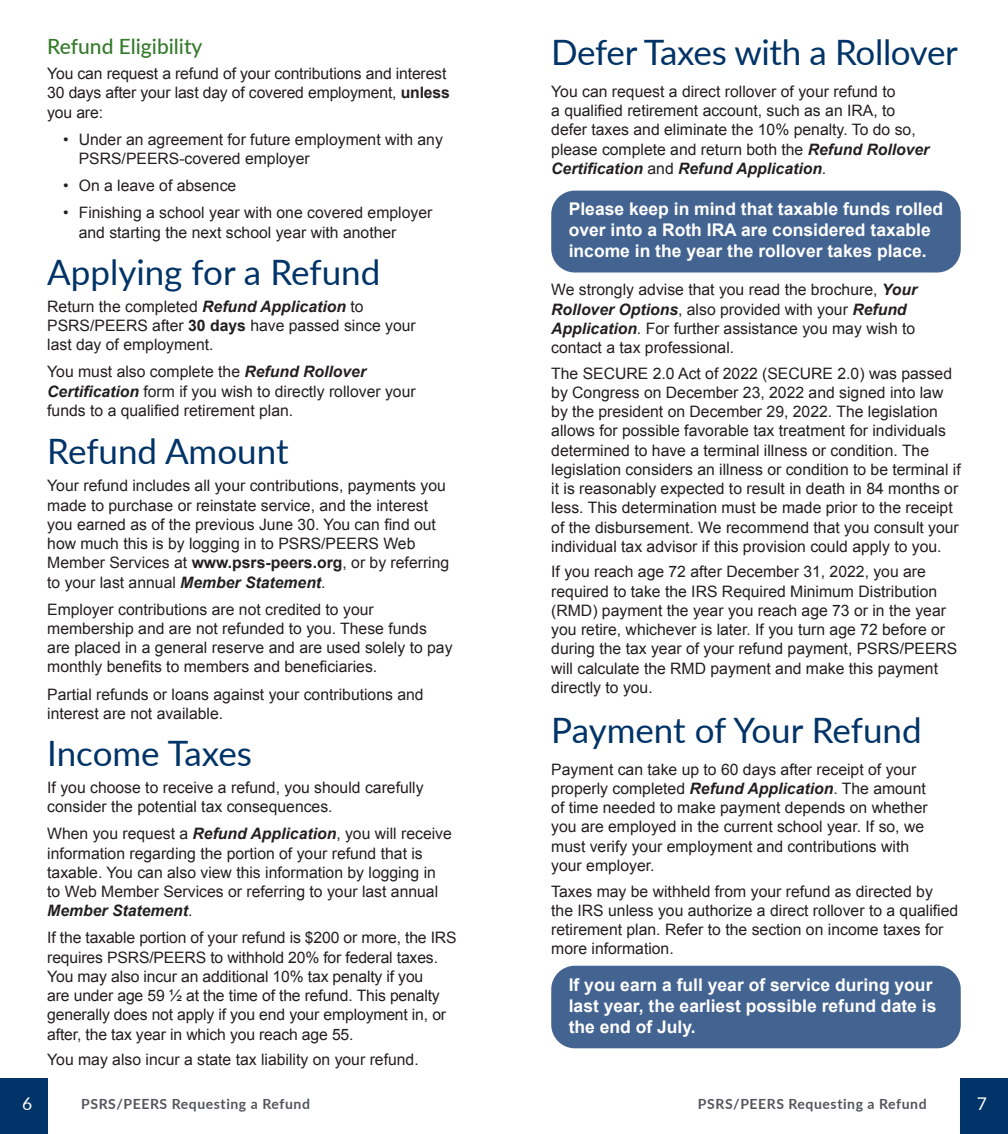
<style>
.page{position:relative;width:1008px;height:1134px;background:#fff}
.page>*{position:absolute;margin:0;border:0;box-sizing:border-box;transform-origin:0 0}
.t1{font:35px "Lato";letter-spacing:-.005em;color:#003367}
.Subhead1{font:500 21px "Lato";color:#357b2b}
.Callout_Text{font:700 17.5px/21px "Arial";color:#fff}
.t2{font:17.5px "Lato";color:#fff}
.Body_PP{font:15.75px/19.2px "Arial";color:#231f20}
.t3{font:700 14px "Lato";letter-spacing:.04em;color:#52555b}
.s1{font-weight:700}
.s2{font-weight:700;font-style:italic}
</style>
<div class="page">
<div style="left:960px;top:1078px;width:48px;height:56px;background:#003367"></div>
<div style="left:0;top:1078px;width:48px;height:56px;background:#003367"></div>
<div style="left:551px;top:966px;width:410px;height:82px;background:#436391;border-radius:24px"></div>
<div style="left:551px;top:191px;width:410px;height:82px;background:#436391;border-radius:24px"></div>
<p class="Subhead1" style="left:47px;top:31px;width:157px">Refund Eligibility</p>
<p class="Body_PP" style="left:47px;top:64px;width:404px">You can request a refund of your contributions and interest<br>30 days after your last day of covered employment, <span class="s1">unless </span>you are:</p>
<p class="Body_PP" style="left:79px;top:130px;width:366px;text-indent:-16px">• Under an agreement for future employment with any<br>PSRS/PEERS-covered employer</p>
<p class="Body_PP" style="left:63px;top:176px;width:175px">• On a leave of absence</p>
<p class="Body_PP" style="left:79px;top:203px;width:355px;text-indent:-16px">• Finishing a school year with one covered employer and starting the next school year with another</p>
<p class="t1" style="left:47px;top:247px;width:335px">Applying for a Refund</p>
<p class="Body_PP" style="left:47px;top:297px;width:370px">Return the completed <span class="s2">Refund Application</span> to<br>PSRS/PEERS after <span class="s1">30 days</span> have passed since your last day of employment.</p>
<p class="Body_PP" style="left:47px;top:362px;width:370px">You must also complete the <span class="s2">Refund Rollover<br>Certification</span> form if you wish to directly rollover your funds to a qualified retirement plan.</p>
<p class="t1" style="left:47px;top:426px;width:243px">Refund Amount</p>
<p class="Body_PP" style="left:47px;top:476px;width:404px">Your refund includes all your contributions, payments you made to purchase or reinstate service, and the interest you earned as of the previous June 30. You can find out how much this is by logging in to PSRS/PEERS Web Member Services at <span class="s1">www.psrs-peers.org</span>, or by referring to your last annual <span class="s2">Member Statement</span>.</p>
<p class="Body_PP" style="left:47px;top:600px;width:407px">Employer contributions are not credited to your membership and are not refunded to you. These funds are placed in a general reserve and are used solely to pay monthly benefits to members and beneficiaries.</p>
<p class="Body_PP" style="left:47px;top:685px;width:378px">Partial refunds or loans against your contributions and interest are not available.</p>
<p class="t1" style="left:47px;top:728px;width:206px">Income Taxes</p>
<p class="Body_PP" style="left:47px;top:778px;width:378px">If you choose to receive a refund, you should carefully consider the potential tax consequences.</p>
<p class="Body_PP" style="left:47px;top:824px;width:406px">When you request a <span class="s2">Refund Application</span>, you will receive information regarding the portion of your refund that is taxable. You can also view this information by logging in to Web Member Services or referring to your last annual <span class="s2">Member Statement</span>.</p>
<p class="Body_PP" style="left:47px;top:928px;width:411px">If the taxable portion of your refund is $200 or more, the IRS requires PSRS/PEERS to withhold 20% for federal taxes.<br>You may also incur an additional 10% tax penalty if you<br>are under age 59 ½ at the time of the refund. This penalty generally does not apply if you end your employment in, or after, the tax year in which you reach age 55.</p>
<p class="Body_PP" style="left:47px;top:1050px;width:373px">You may also incur a state tax liability on your refund.</p>
<p class="t1" style="left:551px;top:27px;width:408px">Defer Taxes with a Rollover</p>
<p class="Body_PP" style="left:551px;top:82px;width:380px">You can request a direct rollover of your refund to<br>a qualified retirement account, such as an IRA, to defer taxes and eliminate the 10% penalty. To do so, please complete and return both the <span class="s2">Refund Rollover Certification</span> and <span class="s2">Refund Application</span>.</p>
<p class="Callout_Text" style="left:569px;top:199px;width:376px">Please keep in mind that taxable funds rolled over into a Roth IRA are considered taxable income in the year the rollover takes place.</p>
<p class="Body_PP" style="left:551px;top:280px;width:367px">We strongly advise that you read the brochure, <span class="s2">Your Rollover Options</span>, also provided with your <span class="s2">Refund Application</span>. For further assistance you may wish to contact a tax professional.</p>
<p class="Body_PP" style="left:551px;top:364px;width:411px">The SECURE 2.0 Act of 2022 (SECURE 2.0) was passed by Congress on December 23, 2022 and signed into law by the president on December 29, 2022. The legislation allows for possible favorable tax treatment for individuals determined to have a terminal illness or condition. The legislation considers an illness or condition to be terminal if it is reasonably expected to result in death in 84 months or less. This determination must be made prior to the receipt of the disbursement. We recommend that you consult your individual tax advisor if this provision could apply to you.</p>
<p class="Body_PP" style="left:551px;top:563px;width:408px">If you reach age 72 after December 31, 2022, you are required to take the IRS Required Minimum Distribution (RMD) payment the year you reach age 73 or in the year you retire, whichever is later. If you turn age 72 before or during the tax year of your refund payment, PSRS/PEERS will calculate the RMD payment and make this payment directly to you.</p>
<p class="t1" style="left:551px;top:705px;width:372px">Payment of Your Refund</p>
<p class="Body_PP" style="left:551px;top:760px;width:378px">Payment can take up to 60 days after receipt of your properly completed <span class="s2">Refund Application</span>. The amount of time needed to make payment depends on whether you are employed in the current school year. If so, we must verify your employment and contributions with your employer.</p>
<p class="Body_PP" style="left:551px;top:882px;width:409px">Taxes may be withheld from your refund as directed by the IRS unless you authorize a direct rollover to a qualified retirement plan. Refer to the section on income taxes for more information.</p>
<p class="Callout_Text" style="left:569px;top:975px;width:369px">If you earn a full year of service during your last year, the earliest possible refund date is the end of July.</p>
<p class="t2" style="left:22px;top:1091px;width:12px">6</p>
<p class="t3" style="left:81px;top:1093px;width:230px">PSRS/PEERS Requesting a Refund</p>
<p class="t3" style="left:698px;top:1093px;width:230px">PSRS/PEERS Requesting a Refund</p>
<p class="t2" style="left:977px;top:1091px;width:12px">7</p>
</div>
